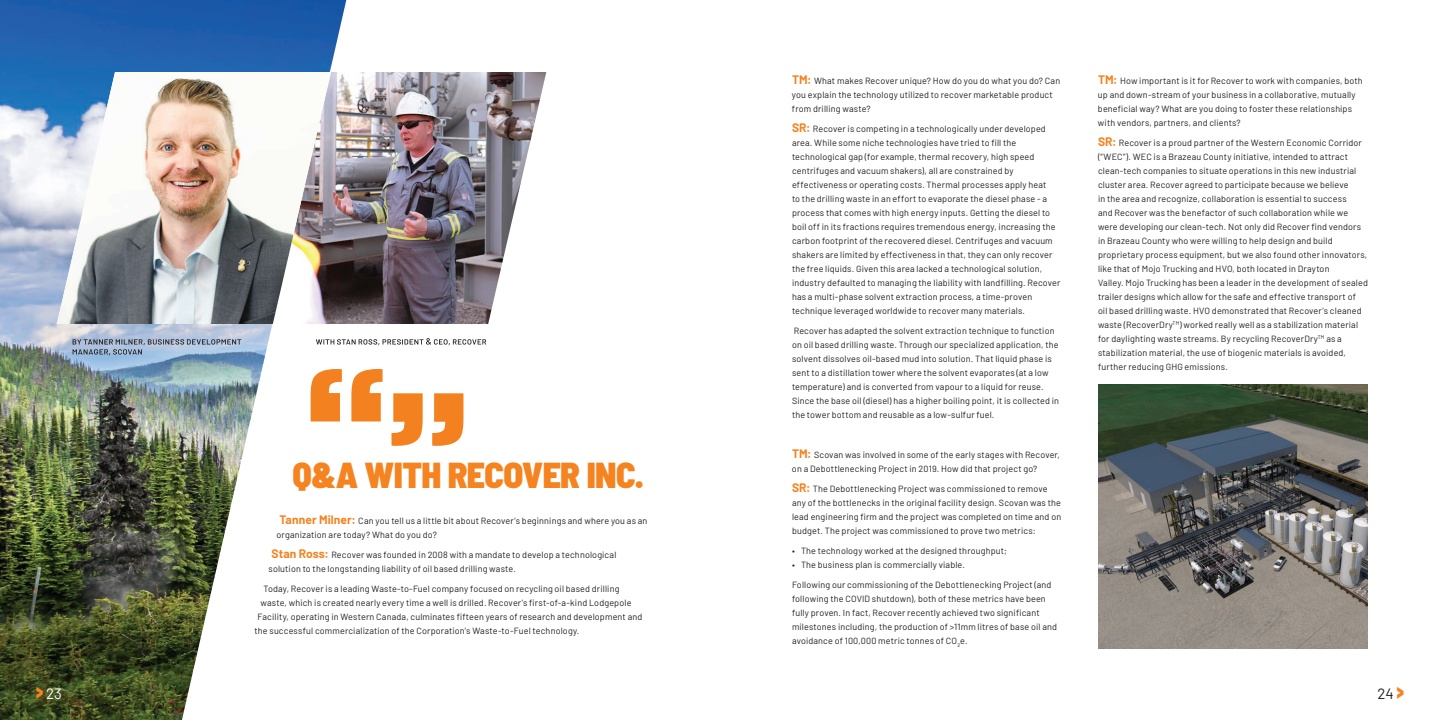
<style>
.page{position:relative;width:1440px;height:720px;background:#fff}
.page>*{position:absolute;margin:0;border:0;box-sizing:border-box;transform-origin:0 0}
.t1{font:900 semi-condensed 36px "Barlow";letter-spacing:-.015em;color:#f58320}
.t2{font:15px "Barlow";color:#fff}
.t3{font:15px "Barlow";color:#231f20}
.t4{font:9px/14px "Barlow";letter-spacing:.015em;color:#231f20}
.s1{font-weight:700;font-size:12px;color:#f58320}
.s2{font-weight:900;font-size:22.5px;color:#f58320}
</style>
<div class="page">
<img style="left:0;top:0;width:346px;height:720px">
<svg style="left:311px;top:369px;width:72px;height:52px"></svg>
<svg style="left:392px;top:393px;width:71px;height:53px"></svg>
<img style="left:331px;top:72px;width:215px;height:252px">
<svg style="left:73px;top:339px;width:168px;height:16px;background:#94a7be"></svg>
<svg style="left:316px;top:338px;width:170px;height:7px"></svg>
<img style="left:1098px;top:384px;width:270px;height:265px">
<img style="left:58px;top:72px;width:273px;height:252px">
<h1 class="t1" style="left:293px;top:461px;width:353px">Q&amp;A WITH RECOVER INC.</h1>
<p class="t4" style="left:277px;top:515px;width:372px;text-indent:3px"><span class="s1">Tanner Milner:</span> Can you tell us a little bit about Recover’s beginnings and where you as an organization are today? What do you do?</p>
<p class="t4" style="left:269px;top:549px;width:349px;text-indent:3px"><span class="s1">Stan Ross:</span> Recover was founded in 2008 with a mandate to develop a technological solution to the longstanding liability of oil based drilling waste.</p>
<p class="t4" style="left:264px;top:583px;width:358px">Today, Recover is a leading Waste-to-Fuel company focused on recycling oil based drilling</p>
<p class="t4" style="left:261px;top:595px;width:372px">waste, which is created nearly every time a well is drilled. Recover’s first-of-a-kind Lodgepole</p>
<p class="t4" style="left:258px;top:609px;width:386px">Facility, operating in Western Canada, culminates fifteen years of research and development and</p>
<p class="t4" style="left:255px;top:625px;width:326px">the successful commercialization of the Corporation’s Waste-to-Fuel technology.</p>
<p class="t4" style="left:792px;top:75px;width:270px"><span class="s1">TM:</span> What makes Recover unique? How do you do what you do? Can you explain the technology utilized to recover marketable product from drilling waste?</p>
<p class="t4" style="left:792px;top:123px;width:270px"><span class="s1">SR:</span> Recover is competing in a technologically under developed area. While some niche technologies have tried to fill the technological gap (for example, thermal recovery, high speed centrifuges and vacuum shakers), all are constrained by effectiveness or operating costs. Thermal processes apply heat<br>to the drilling waste in an effort to evaporate the diesel phase - a process that comes with high energy inputs. Getting the diesel to boil off in its fractions requires tremendous energy, increasing the carbon footprint of the recovered diesel. Centrifuges and vacuum shakers are limited by effectiveness in that, they can only recover the free liquids. Given this area lacked a technological solution, industry defaulted to managing the liability with landfilling. Recover has a multi-phase solvent extraction process, a time-proven technique leveraged worldwide to recover many materials.</p>
<p class="t4" style="left:792px;top:324px;width:269px">Recover has adapted the solvent extraction technique to function on oil based drilling waste. Through our specialized application, the solvent dissolves oil-based mud into solution. That liquid phase is sent to a distillation tower where the solvent evaporates (at a low temperature) and is converted from vapour to a liquid for reuse.<br>Since the base oil (diesel) has a higher boiling point, it is collected in the tower bottom and reusable as a low-sulfur fuel.</p>
<p class="t4" style="left:792px;top:449px;width:269px"><span class="s1">TM:</span> Scovan was involved in some of the early stages with Recover, on a Debottlenecking Project in 2019. How did that project go?</p>
<p class="t4" style="left:792px;top:483px;width:271px"><span class="s1">SR:</span> The Debottlenecking Project was commissioned to remove any of the bottlenecks in the original facility design. Scovan was the lead engineering firm and the project was completed on time and on budget. The project was commissioned to prove two metrics:</p>
<p class="t4" style="left:792px;top:545px;width:217px">• The technology worked at the designed throughput;</p>
<p class="t4" style="left:792px;top:559px;width:174px">• The business plan is commercially viable.</p>
<p class="t4" style="left:792px;top:579px;width:267px">Following our commissioning of the Debottlenecking Project (and following the COVID shutdown), both of these metrics have been fully proven. In fact, Recover recently achieved two significant milestones including, the production of &gt;11mm litres of base oil and avoidance of 100,000 metric tonnes of CO<sub>2</sub>e.</p>
<p class="t4" style="left:1098px;top:75px;width:266px"><span class="s1">TM:</span> How important is it for Recover to work with companies, both up and down-stream of your business in a collaborative, mutually beneficial way? What are you doing to foster these relationships with vendors, partners, and clients?</p>
<p class="t4" style="left:1098px;top:137px;width:272px"><span class="s1">SR:</span> Recover is a proud partner of the Western Economic Corridor (“WEC”). WEC is a Brazeau County initiative, intended to attract clean-tech companies to situate operations in this new industrial cluster area. Recover agreed to participate because we believe<br>in the area and recognize, collaboration is essential to success<br>and Recover was the benefactor of such collaboration while we were developing our clean-tech. Not only did Recover find vendors in Brazeau County who were willing to help design and build proprietary process equipment, but we also found other innovators, like that of Mojo Trucking and HVO, both located in Drayton<br>Valley. Mojo Trucking has been a leader in the development of sealed trailer designs which allow for the safe and effective transport of<br>oil based drilling waste. HVO demonstrated that Recover’s cleaned waste (RecoverDry<sup>TM</sup>) worked really well as a stabilization material for daylighting waste streams. By recycling RecoverDry<sup>TM</sup> as a stabilization material, the use of biogenic materials is avoided, further reducing GHG emissions.</p>
<h2 class="t2" style="left:36px;top:688px;width:27px"><span class="s2">&gt;</span> 23</h2>
<h2 class="t3" style="left:1378px;top:683px;width:28px">24<span class="s2">&gt;</span></h2>
</div>
